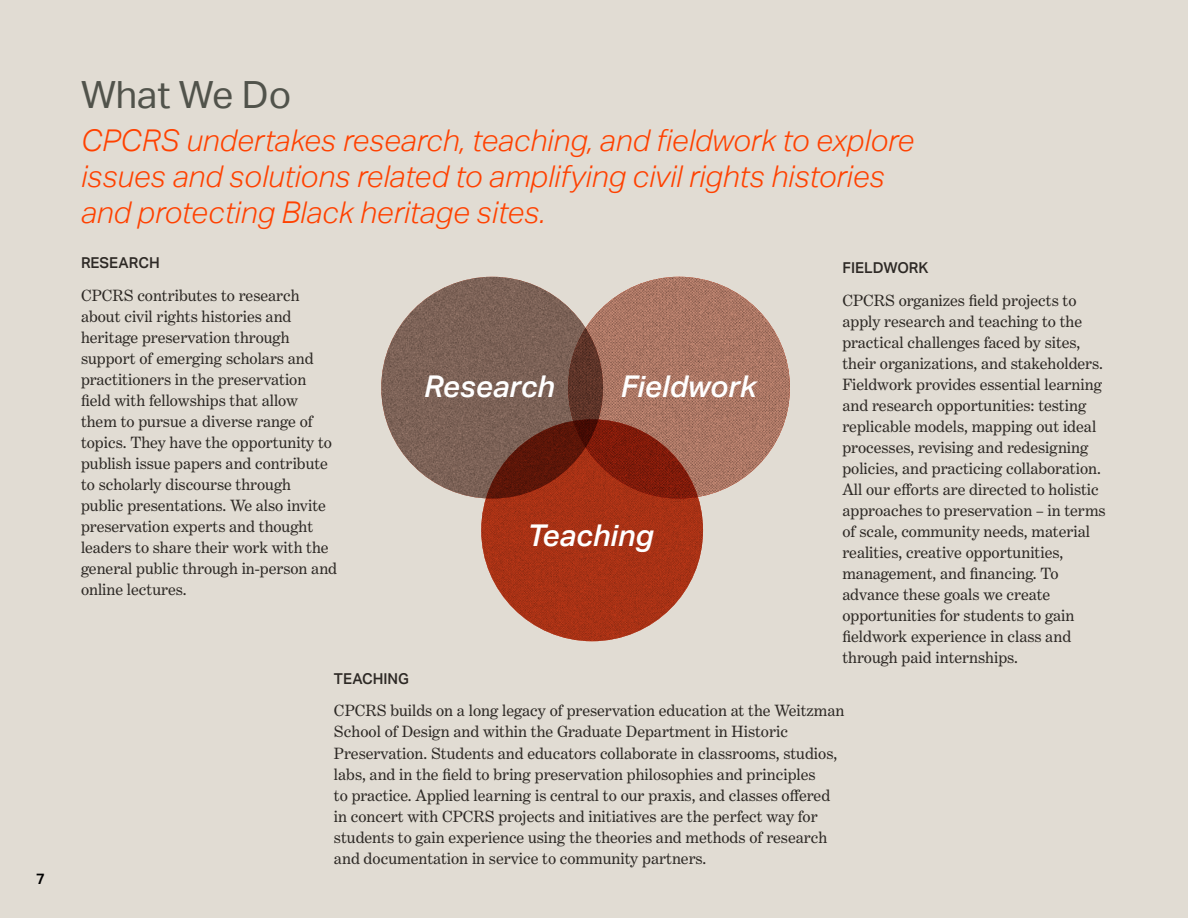
<style>
.page{position:relative;width:1188px;height:918px;background:#e1dcd3}
.page>*{position:absolute;margin:0;border:0;box-sizing:border-box;transform-origin:0 0}
.Heading{font:37.5px "Aktiv Grotesk";color:#51534b}
.subheading_no_TOC{font:italic 300 30px/36px "Aktiv Grotesk";color:#ff4100}
.t1{font:italic 500 30px "Aktiv Grotesk";color:#fff}
.t2{font:16.5px/21px "Benton Modern";color:#2d2925}
.t3{font:500 15px "Aktiv Grotesk";color:#2d2925}
.t4{font:600 15px "Aktiv Grotesk";color:#000}
</style>
<div class="page">
<svg style="left:568px;top:277px;width:222px;height:222px;background:#aa7663"></svg>
<svg style="left:481px;top:419px;width:222px;height:222px;background:#a12e13"></svg>
<svg style="left:381px;top:277px;width:222px;height:222px;background:#76564a"></svg>
<p class="t4" style="left:36px;top:870px;width:10px">7</p>
<p class="Heading" style="left:81px;top:73px;width:212px">What We Do</p>
<p class="subheading_no_TOC" style="left:81px;top:122px;width:835px">CPCRS undertakes research, teaching, and fieldwork to explore issues and solutions related to amplifying civil rights histories and protecting Black heritage sites.</p>
<p class="t3" style="left:81px;top:254px;width:80px">RESEARCH</p>
<p class="t2" style="left:81px;top:284px;width:258px">CPCRS contributes to research about civil rights histories and heritage preservation through support of emerging scholars and practitioners in the preservation field with fellowships that allow them to pursue a diverse range of topics. They have the opportunity to publish issue papers and contribute to scholarly discourse through public presentations. We also invite preservation experts and thought leaders to share their work with the general public through in-person and online lectures.</p>
<p class="t1" style="left:424px;top:369px;width:132px">Research</p>
<p class="t1" style="left:621px;top:369px;width:137px">Fieldwork</p>
<p class="t1" style="left:527px;top:518px;width:128px">Teaching</p>
<p class="t3" style="left:334px;top:670px;width:77px">TEACHING</p>
<p class="t3" style="left:842px;top:259px;width:88px">FIELDWORK</p>
<p class="t2" style="left:842px;top:290px;width:265px">CPCRS organizes field projects to apply research and teaching to the practical challenges faced by sites, their organizations, and stakeholders.<br>Fieldwork provides essential learning and research opportunities: testing replicable models, mapping out ideal processes, revising and redesigning policies, and practicing collaboration.<br>All our efforts are directed to holistic approaches to preservation – in terms of scale, community needs, material realities, creative opportunities, management, and financing. To advance these goals we create opportunities for students to gain fieldwork experience in class and through paid internships.</p>
<p class="t2" style="left:334px;top:700px;width:512px">CPCRS builds on a long legacy of preservation education at the Weitzman School of Design and within the Graduate Department in Historic Preservation. Students and educators collaborate in classrooms, studios, labs, and in the field to bring preservation philosophies and principles<br>to practice. Applied learning is central to our praxis, and classes offered in concert with CPCRS projects and initiatives are the perfect way for students to gain experience using the theories and methods of research and documentation in service to community partners.</p>
</div>
